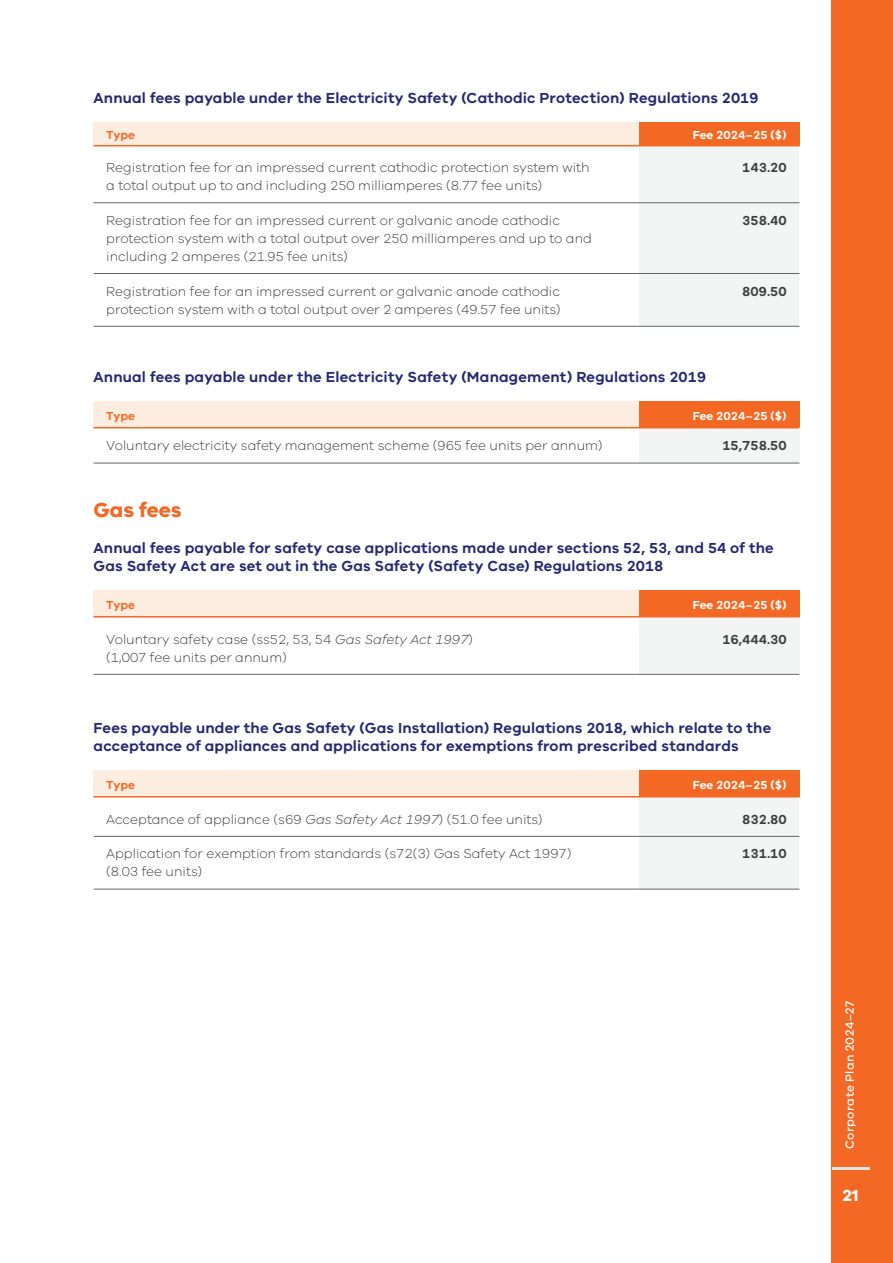
<style>
.page{position:relative;width:893px;height:1263px;background:#fff}
.page>*{position:absolute;margin:0;border:0;box-sizing:border-box;transform-origin:0 0}
.H2_FRONT{font:700 21px "VIC";letter-spacing:-.005em;color:#f36824}
.t1{font:700 16.5px "VIC";color:#fff}
.t2{font:600 15px/18px "VIC";letter-spacing:.01em;color:#272872}
.Table_Body{font:300 13.5px/18px "VIC";color:#3e3e3f}
.Table_Body-2{font:600 13.5px "VIC";color:#3e3e3f}
.Table_Header{font:600 12px "VIC";color:#fff}
.t3{font:500 12px "VIC";letter-spacing:.03em;color:#fff}
.Table_Header-2{font:600 12px "VIC";color:#f36824}
.s1{font-style:italic}
</style>
<div class="page">
<div style="left:832px;top:0;width:61px;height:1263px;background:#f36824"></div>
<div style="left:94px;top:122px;width:545px;height:24px;background:#fdede0"></div>
<div style="left:639px;top:122px;width:160px;height:24px;background:#f36824"></div>
<div style="left:639px;top:146px;width:160px;height:180px;background:#f3f5f4"></div>
<hr style="left:94px;top:202px;width:545px;height:1px;background:#656568">
<hr style="left:639px;top:202px;width:160px;height:1px;background:#656568">
<hr style="left:94px;top:273px;width:545px;height:1px;background:#656568">
<hr style="left:639px;top:273px;width:160px;height:1px;background:#656568">
<hr style="left:94px;top:145px;width:545px;height:1px;background:#f36824">
<hr style="left:94px;top:326px;width:545px;height:1px;background:#656568">
<hr style="left:639px;top:326px;width:160px;height:1px;background:#656568">
<div style="left:94px;top:401px;width:545px;height:27px;background:#fdede0"></div>
<div style="left:639px;top:401px;width:160px;height:27px;background:#f36824"></div>
<div style="left:639px;top:428px;width:160px;height:35px;background:#f3f5f4"></div>
<hr style="left:94px;top:427px;width:545px;height:1px;background:#f36824">
<hr style="left:94px;top:463px;width:545px;height:1px;background:#656568">
<hr style="left:639px;top:463px;width:160px;height:1px;background:#656568">
<div style="left:94px;top:590px;width:545px;height:27px;background:#fdede0"></div>
<div style="left:639px;top:590px;width:160px;height:27px;background:#f36824"></div>
<div style="left:639px;top:617px;width:160px;height:57px;background:#f3f5f4"></div>
<hr style="left:94px;top:674px;width:545px;height:1px;background:#656568">
<hr style="left:639px;top:674px;width:160px;height:1px;background:#656568">
<hr style="left:94px;top:616px;width:545px;height:1px;background:#f36824">
<div style="left:94px;top:770px;width:545px;height:27px;background:#fdede0"></div>
<div style="left:639px;top:770px;width:160px;height:27px;background:#f36824"></div>
<div style="left:639px;top:797px;width:160px;height:92px;background:#f3f5f4"></div>
<hr style="left:94px;top:836px;width:545px;height:1px;background:#656568">
<hr style="left:639px;top:836px;width:160px;height:1px;background:#656568">
<hr style="left:94px;top:889px;width:545px;height:1px;background:#656568">
<hr style="left:639px;top:889px;width:160px;height:1px;background:#656568">
<hr style="left:94px;top:796px;width:545px;height:1px;background:#f36824">
<hr style="left:832px;top:1166px;width:38px;height:3px;background:#e2e4e2">
<h3 class="t2" style="left:94px;top:89px;width:666px">Annual fees payable under the Electricity Safety (Cathodic Protection) Regulations 2019</h3>
<p class="Table_Header-2" style="left:106px;top:128px;width:30px">Type</p>
<p class="Table_Header" style="left:693px;top:128px;width:95px">Fee 2024–25 ($)</p>
<p class="Table_Body" style="left:106px;top:158px;width:485px">Registration fee for an impressed current cathodic protection system with a total output up to and including 250 milliamperes (8.77 fee units)</p>
<p class="Table_Body-2" style="left:742px;top:159px;width:46px">143.20</p>
<p class="Table_Body" style="left:106px;top:211px;width:487px">Registration fee for an impressed current or galvanic anode cathodic protection system with a total output over 250 milliamperes and up to and including 2 amperes (21.95 fee units)</p>
<p class="Table_Body-2" style="left:742px;top:212px;width:46px">358.40</p>
<p class="Table_Body" style="left:106px;top:281px;width:456px">Registration fee for an impressed current or galvanic anode cathodic protection system with a total output over 2 amperes (49.57 fee units)</p>
<p class="Table_Body-2" style="left:742px;top:283px;width:46px">809.50</p>
<h3 class="t2" style="left:94px;top:368px;width:614px">Annual fees payable under the Electricity Safety (Management) Regulations 2019</h3>
<p class="Table_Header-2" style="left:106px;top:409px;width:30px">Type</p>
<p class="Table_Header" style="left:693px;top:409px;width:95px">Fee 2024–25 ($)</p>
<p class="Table_Body" style="left:106px;top:436px;width:498px">Voluntary electricity safety management scheme (965 fee units per annum)</p>
<p class="Table_Body-2" style="left:722px;top:437px;width:66px">15,758.50</p>
<p class="H2_FRONT" style="left:94px;top:497px;width:90px">Gas fees</p>
<h3 class="t2" style="left:94px;top:539px;width:682px">Annual fees payable for safety case applications made under sections 52, 53, and 54 of the<br>Gas Safety Act are set out in the Gas Safety (Safety Case) Regulations 2018</h3>
<p class="Table_Header-2" style="left:106px;top:598px;width:30px">Type</p>
<p class="Table_Header" style="left:693px;top:598px;width:95px">Fee 2024–25 ($)</p>
<p class="Table_Body" style="left:106px;top:630px;width:368px">Voluntary safety case (ss52, 53, 54 <span class="s1">Gas Safety Act 1997</span>) (1,007 fee units per annum)</p>
<p class="Table_Body-2" style="left:722px;top:631px;width:66px">16,444.30</p>
<h3 class="t2" style="left:94px;top:719px;width:679px">Fees payable under the Gas Safety (Gas Installation) Regulations 2018, which relate to the acceptance of appliances and applications for exemptions from prescribed standards</h3>
<p class="Table_Header-2" style="left:106px;top:778px;width:30px">Type</p>
<p class="Table_Header" style="left:693px;top:778px;width:95px">Fee 2024–25 ($)</p>
<p class="Table_Body" style="left:106px;top:810px;width:438px">Acceptance of appliance (s69 <span class="s1">Gas Safety Act 1997</span>) (51.0 fee units)</p>
<p class="Table_Body-2" style="left:742px;top:811px;width:46px">832.80</p>
<p class="Table_Body" style="left:106px;top:844px;width:467px">Application for exemption from standards (s72(3) Gas Safety Act 1997) (8.03 fee units)</p>
<p class="Table_Body-2" style="left:742px;top:845px;width:46px">131.10</p>
<p class="t3" style="left:843px;top:1149px;width:150px;rotate:-90deg">Corporate Plan 2024–27</p>
<p class="t1" style="left:843px;top:1185px;width:17px">21</p>
</div>
